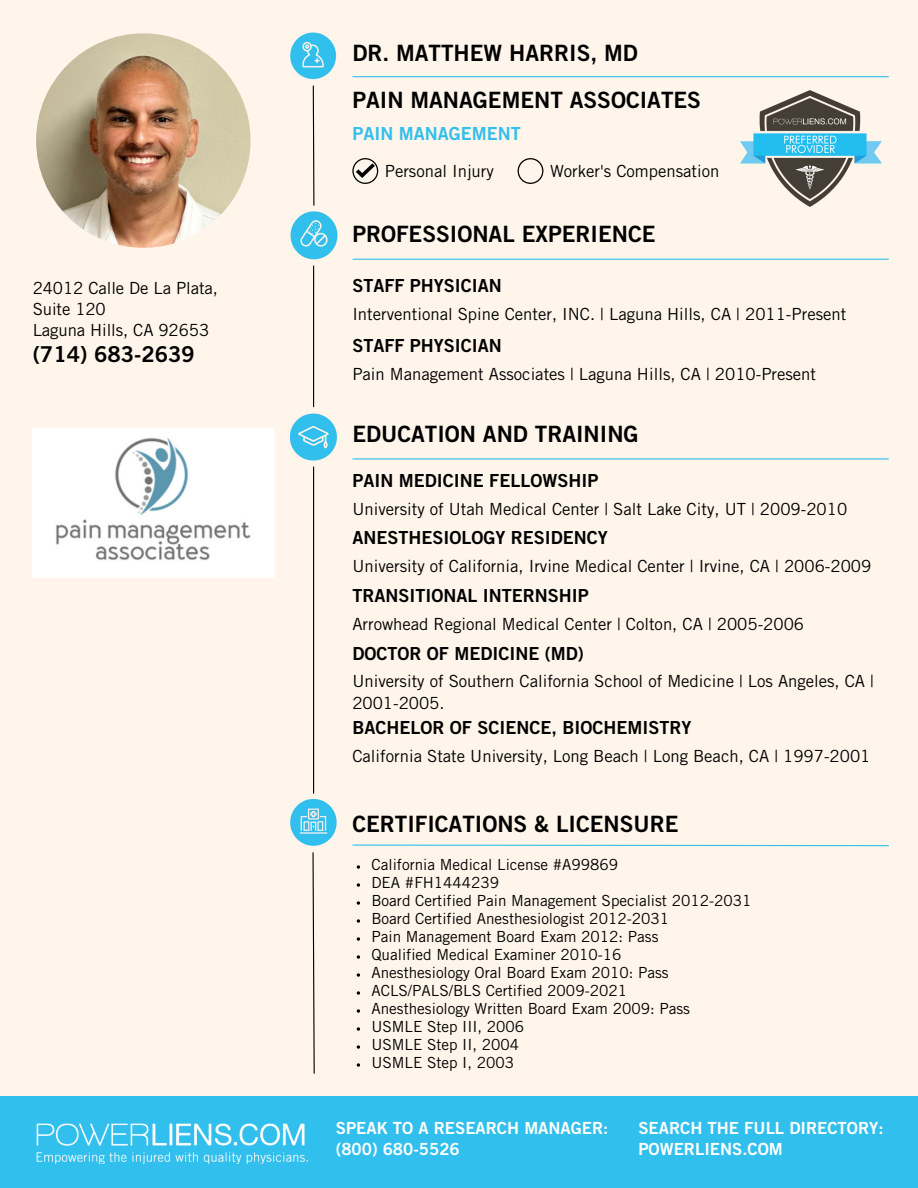
<style>
.page{position:relative;width:918px;height:1188px;background:#fff5ea}
.page>*{position:absolute;margin:0;border:0;box-sizing:border-box;transform-origin:0 0}
.t1{font:22.5px "Trade Gothic LT Std Bd 2";color:#010101}
.t2{font:21.9px "Trade Gothic LT Std Bd 2";color:#010101}
.t3{font:18px "Trade Gothic LT Std Bd 2";color:#010101}
.t4{font:18px "Trade Gothic LT Std Bd 2";color:#31bfed}
.t5{font:16.8px/21.3px "Trade Gothic LT Std";color:#010101}
.t6{font:16.8px/21.3px "Trade Gothic LT Std Bd 2";color:#fff}
.t7{font:15.3px "Trade Gothic LT Std";color:#010101}
</style>
<div class="page">
<div style="left:0;top:1096px;width:918px;height:92px;background:#31bfed"></div>
<img style="left:36px;top:1123px;width:272px;height:41px">
<img style="left:36px;top:33px;width:215px;height:215px;border-radius:50%">
<img style="left:741px;top:90px;width:140px;height:116px">
<img style="left:290px;top:33px;width:47px;height:47px">
<hr style="left:353px;top:76px;width:535px;height:1px;background:#31bfed">
<svg style="left:312px;top:85px;width:3px;height:121px"></svg>
<svg style="left:518px;top:158px;width:25px;height:26px"></svg>
<svg style="left:352px;top:158px;width:26px;height:26px"></svg>
<hr style="left:353px;top:259px;width:535px;height:1px;background:#31bfed">
<img style="left:290px;top:212px;width:47px;height:47px">
<hr style="left:313px;top:266px;width:1px;height:141px;background:#010101">
<hr style="left:353px;top:458px;width:535px;height:2px;background:#31bfed">
<img style="left:290px;top:414px;width:46px;height:47px">
<hr style="left:313px;top:467px;width:1px;height:326px;background:#010101">
<img style="left:290px;top:799px;width:46px;height:47px">
<svg style="left:352px;top:844px;width:537px;height:3px"></svg>
<svg style="left:312px;top:852px;width:3px;height:222px"></svg>
<svg style="left:357px;top:865px;width:3px;height:4px"></svg>
<svg style="left:357px;top:883px;width:3px;height:4px"></svg>
<svg style="left:357px;top:901px;width:3px;height:4px"></svg>
<svg style="left:357px;top:919px;width:3px;height:4px"></svg>
<svg style="left:357px;top:937px;width:3px;height:4px"></svg>
<svg style="left:357px;top:955px;width:3px;height:4px"></svg>
<svg style="left:357px;top:973px;width:3px;height:4px"></svg>
<svg style="left:357px;top:991px;width:3px;height:4px"></svg>
<svg style="left:357px;top:1009px;width:3px;height:4px"></svg>
<svg style="left:357px;top:1027px;width:3px;height:4px"></svg>
<svg style="left:357px;top:1045px;width:3px;height:4px"></svg>
<svg style="left:357px;top:1063px;width:3px;height:4px"></svg>
<img style="left:33px;top:429px;width:242px;height:148px">
<p class="t5" style="left:33px;top:279px;width:187px">24012 Calle De La Plata,</p>
<p class="t5" style="left:33px;top:301px;width:75px">Suite 120</p>
<p class="t5" style="left:33px;top:322px;width:178px">Laguna Hills, CA 92653</p>
<p class="t2" style="left:33px;top:346px;width:164px">(714) 683-2639</p>
<p class="t1" style="left:352px;top:45px;width:287px">DR. MATTHEW HARRIS, MD</p>
<p class="t1" style="left:352px;top:92px;width:350px">PAIN MANAGEMENT ASSOCIATES</p>
<p class="t4" style="left:352px;top:127px;width:170px">PAIN MANAGEMENT</p>
<p class="t5" style="left:385px;top:162px;width:111px">Personal Injury</p>
<p class="t5" style="left:550px;top:162px;width:171px">Worker's Compensation</p>
<p class="t1" style="left:352px;top:226px;width:305px">PROFESSIONAL EXPERIENCE</p>
<p class="t3" style="left:352px;top:279px;width:151px">STAFF PHYSICIAN</p>
<p class="t5" style="left:352px;top:305px;width:495px">Interventional Spine Center, INC. | Laguna Hills, CA | 2011-Present</p>
<p class="t3" style="left:352px;top:339px;width:151px">STAFF PHYSICIAN</p>
<p class="t5" style="left:352px;top:365px;width:465px">Pain Management Associates | Laguna Hills, CA | 2010-Present</p>
<p class="t1" style="left:352px;top:426px;width:288px">EDUCATION AND TRAINING</p>
<p class="t3" style="left:352px;top:474px;width:247px">PAIN MEDICINE FELLOWSHIP</p>
<p class="t5" style="left:352px;top:500px;width:496px">University of Utah Medical Center | Salt Lake City, UT | 2009-2010</p>
<p class="t3" style="left:352px;top:531px;width:257px">ANESTHESIOLOGY RESIDENCY</p>
<p class="t5" style="left:352px;top:558px;width:520px">University of California, Irvine Medical Center | Irvine, CA | 2006-2009</p>
<p class="t3" style="left:352px;top:589px;width:238px">TRANSITIONAL INTERNSHIP</p>
<p class="t5" style="left:352px;top:615px;width:453px">Arrowhead Regional Medical Center | Colton, CA | 2005-2006</p>
<p class="t3" style="left:352px;top:647px;width:233px">DOCTOR OF MEDICINE (MD)</p>
<p class="t5" style="left:352px;top:673px;width:523px">University of Southern California School of Medicine | Los Angeles, CA |<br>2001-2005.</p>
<p class="t3" style="left:352px;top:721px;width:340px">BACHELOR OF SCIENCE, BIOCHEMISTRY</p>
<p class="t5" style="left:352px;top:747px;width:520px">California State University, Long Beach | Long Beach, CA | 1997-2001</p>
<p class="t1" style="left:352px;top:815px;width:328px">CERTIFICATIONS &amp; LICENSURE</p>
<p class="t7" style="left:371px;top:859px;width:248px">California Medical License #A99869</p>
<p class="t7" style="left:371px;top:877px;width:129px">DEA #FH1444239</p>
<p class="t7" style="left:371px;top:895px;width:382px">Board Certified Pain Management Specialist 2012-2031</p>
<p class="t7" style="left:371px;top:913px;width:299px">Board Certified Anesthesiologist 2012-2031</p>
<p class="t7" style="left:371px;top:931px;width:289px">Pain Management Board Exam 2012: Pass</p>
<p class="t7" style="left:371px;top:949px;width:252px">Qualified Medical Examiner 2010-16</p>
<p class="t7" style="left:371px;top:967px;width:299px">Anesthesiology Oral Board Exam 2010: Pass</p>
<p class="t7" style="left:371px;top:985px;width:257px">ACLS/PALS/BLS Certified 2009-2021</p>
<p class="t7" style="left:371px;top:1003px;width:320px">Anesthesiology Written Board Exam 2009: Pass</p>
<p class="t7" style="left:371px;top:1021px;width:154px">USMLE Step III, 2006</p>
<p class="t7" style="left:371px;top:1039px;width:149px">USMLE Step II, 2004</p>
<p class="t7" style="left:371px;top:1057px;width:144px">USMLE Step I, 2003</p>
<p class="t6" style="left:336px;top:1120px;width:274px">SPEAK TO A RESEARCH MANAGER:</p>
<p class="t6" style="left:336px;top:1141px;width:125px">(800) 680-5526</p>
<p class="t6" style="left:638px;top:1120px;width:247px">SEARCH THE FULL DIRECTORY:<br>POWERLIENS.COM</p>
</div>
